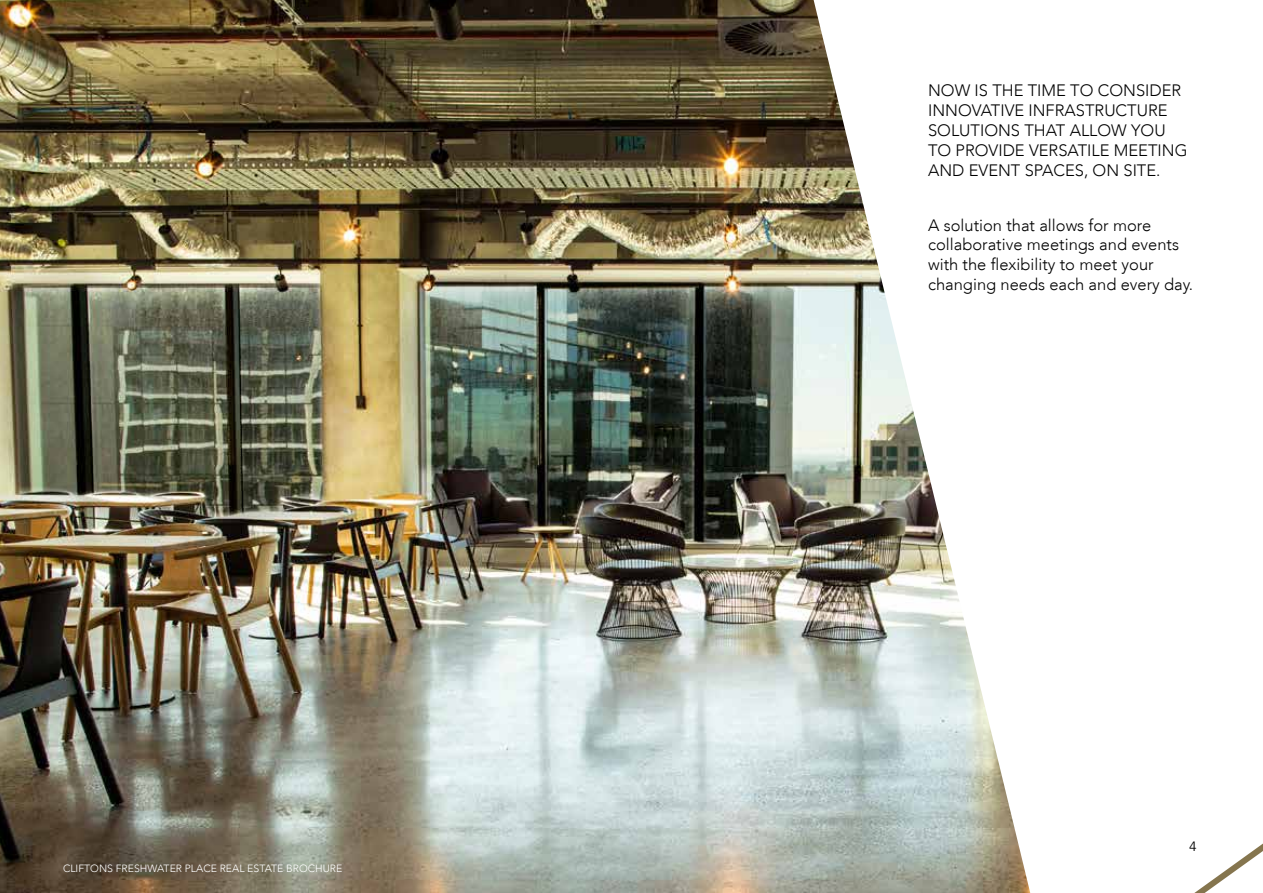
<style>
.page{position:relative;width:1263px;height:893px;background:#fff}
.page>*{position:absolute;margin:0;border:0;box-sizing:border-box;transform-origin:0 0}
.t1{font:300 16.5px/19.8px "Avenir LT";color:#000}
.t2{font:13.5px "Avenir";color:#000}
.t3{font:300 10.5px "Avenir LT";color:#fff}
</style>
<div class="page">
<img style="left:0;top:0;width:814px;height:893px">
<img style="left:814px;top:2px;width:217px;height:891px">
<svg style="left:1194px;top:843px;width:69px;height:50px"></svg>
<p class="t3" style="left:63px;top:862px;width:281px">CLIFTONS FRESHWATER PLACE REAL ESTATE BROCHURE</p>
<p class="t1" style="left:928px;top:81px;width:261px">NOW IS THE TIME TO CONSIDER<br>INNOVATIVE INFRASTRUCTURE<br>SOLUTIONS THAT ALLOW YOU<br>TO PROVIDE VERSATILE MEETING<br>AND EVENT SPACES, ON SITE.</p>
<p class="t1" style="left:928px;top:215px;width:267px">A solution that allows for more collaborative meetings and events with the flexibility to meet your changing needs each and every day.</p>
<p class="t2" style="left:1189px;top:838px;width:9px">4</p>
</div>
